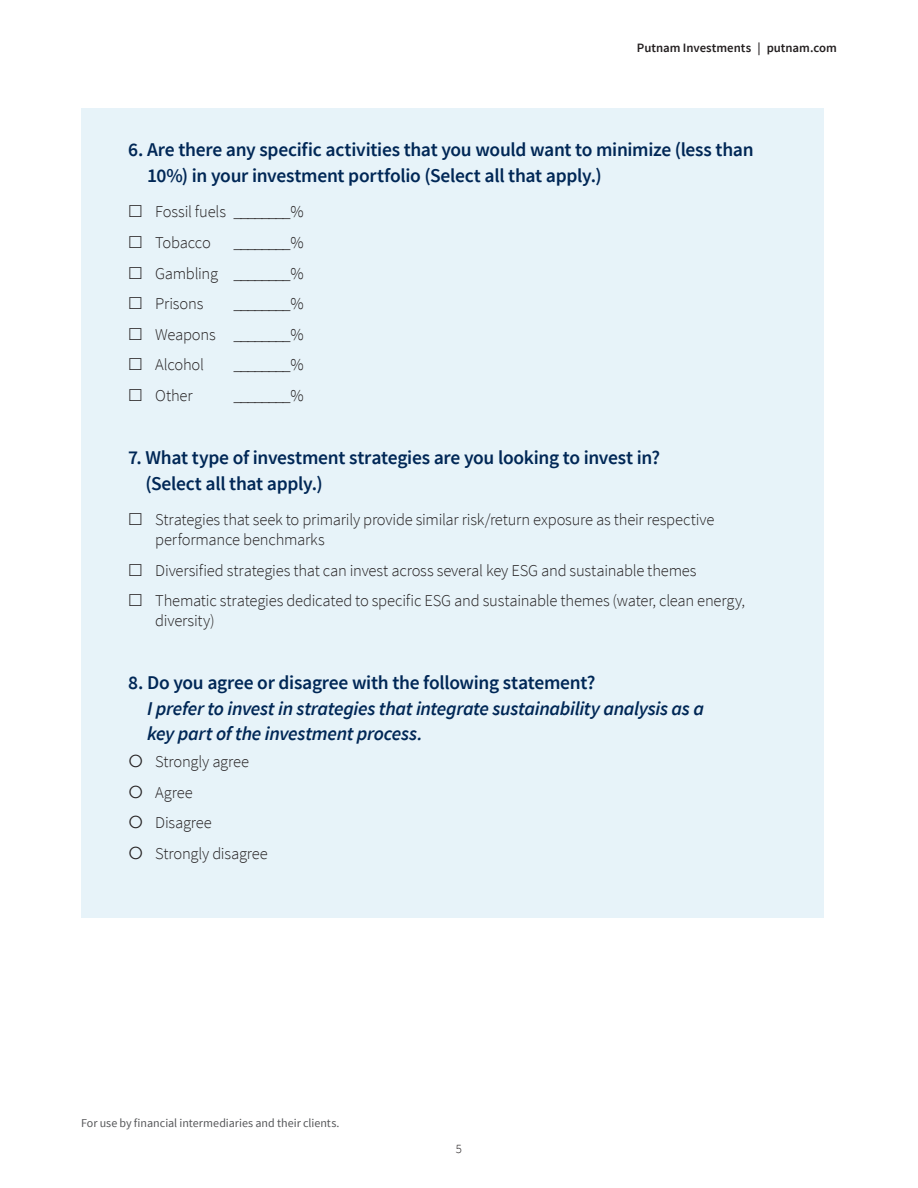
<style>
.page{position:relative;width:918px;height:1188px;background:#fff}
.page>*{position:absolute;margin:0;border:0;box-sizing:border-box;transform-origin:0 0}
.Sidebar_head{font:600 19.5px/25.5px "Source Sans Pro";letter-spacing:-.015em;color:#002756}
.Sidebar_head-2{font:italic 600 19.5px/25.5px "Source Sans Pro";letter-spacing:-.015em;color:#002756}
.t1{font:300 16.5px/19.8px "Source Sans Pro";letter-spacing:-.015em;color:#231f20}
.t2{font:600 12.75px "Source Sans Pro";color:#231f20}
.t3{font:300 12.75px "Source Sans Pro";color:#231f20}
.t4{font:12px "Source Sans Pro";color:#57585a}
.s1{font-style:normal}
</style>
<div class="page">
<div style="left:81px;top:108px;width:743px;height:810px;background:#e7f3f9"></div>
<p class="t2" style="left:637px;top:39px;width:202px">Putnam Investments | putnam.com</p>
<p class="Sidebar_head" style="left:147px;top:138px;width:608px;text-indent:-19px">6. Are there any specific activities that you would want to minimize (less than<br>10%) in your investment portfolio (Select all that apply.)</p>
<p class="t1" style="left:155px;top:202px;width:150px">Fossil fuels ________%</p>
<p class="t1" style="left:155px;top:233px;width:57px">Tobacco</p>
<p class="t1" style="left:233px;top:233px;width:72px">________%</p>
<p class="t1" style="left:155px;top:263px;width:150px">Gambling ________%</p>
<p class="t1" style="left:155px;top:294px;width:50px">Prisons</p>
<p class="t1" style="left:233px;top:294px;width:72px">________%</p>
<p class="t1" style="left:155px;top:325px;width:150px">Weapons ________%</p>
<p class="t1" style="left:155px;top:355px;width:50px">Alcohol</p>
<p class="t1" style="left:233px;top:355px;width:72px">________%</p>
<p class="t1" style="left:155px;top:386px;width:39px">Other</p>
<p class="t1" style="left:233px;top:386px;width:72px">________%</p>
<p class="Sidebar_head" style="left:146px;top:446px;width:516px;text-indent:-17px">7. What type of investment strategies are you looking to invest in? (Select all that apply.)</p>
<p class="t1" style="left:155px;top:510px;width:561px">Strategies that seek to primarily provide similar risk/return exposure as their respective performance benchmarks</p>
<p class="t1" style="left:155px;top:560px;width:543px">Diversified strategies that can invest across several key ESG and sustainable themes</p>
<p class="t1" style="left:155px;top:591px;width:591px">Thematic strategies dedicated to specific ESG and sustainable themes (water, clean energy, diversity)</p>
<p class="Sidebar_head-2" style="left:147px;top:670px;width:558px;text-indent:-19px"><span class="s1">8. Do you agree or disagree with the following statement?<br></span>I prefer to invest in strategies that integrate sustainability analysis as a key part of the investment process.</p>
<p class="t1" style="left:155px;top:752px;width:95px">Strongly agree</p>
<p class="t1" style="left:155px;top:782px;width:39px">Agree</p>
<p class="t1" style="left:155px;top:813px;width:58px">Disagree</p>
<p class="t1" style="left:155px;top:844px;width:114px">Strongly disagree</p>
<p class="t4" style="left:81px;top:1115px;width:260px">For use by financial intermediaries and their clients.</p>
<p class="t3" style="left:456px;top:1141px;width:8px">5</p>
</div>
